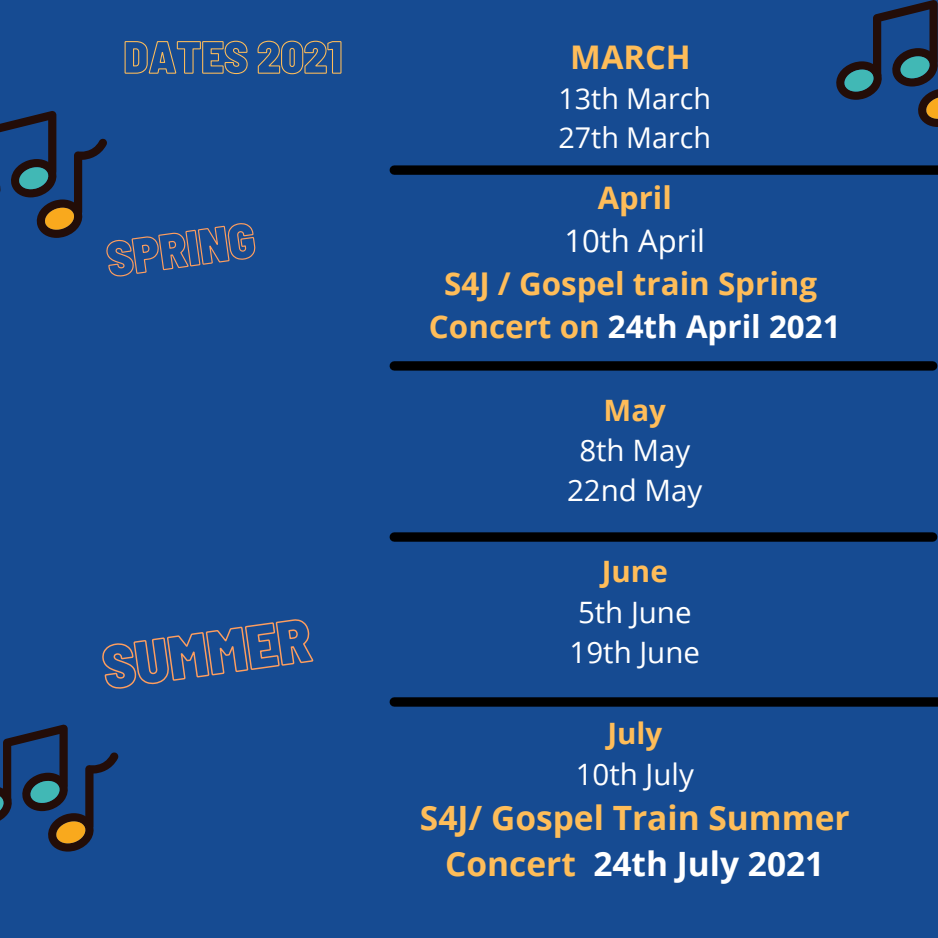
<style>
.page{position:relative;width:938px;height:938px;background:#fff}
.page>*{position:absolute;margin:0;border:0;box-sizing:border-box;transform-origin:0 0}
.t1{font:700 33.5px/46px "Open Sans";color:#febd59;text-align:center}
.t2{font:700 32.5px "Open Sans";color:#ffbd59}
.t3{font:700 31.25px "Open Sans";color:#fff}
.t4{font:700 31.25px "Open Sans";color:#ffbd59}
.t5{font:31px "Open Sans";color:#fff}
.t6{font:700 31px "Open Sans";color:#ffbd59}
.t7{font:29.5px "Open Sans";color:#fff}
.t8{font:700 29.5px "Open Sans";color:#ffbd59}
.t9{font:28.75px "Open Sans";color:#fff}
.s1{color:#ffbd59}
.s2{color:#fff}
</style>
<div class="page">
<div style="left:0;top:0;width:938px;height:937px;background:#164b92"></div>
<div style="left:394px;top:361px;width:538px;height:9px;background:#000"></div>
<div style="left:394px;top:532px;width:538px;height:9px;background:#000"></div>
<div style="left:394px;top:697px;width:544px;height:9px;background:#000"></div>
<div style="left:394px;top:165px;width:544px;height:10px;background:#000"></div>
<svg style="left:124px;top:40px;width:218px;height:35px"></svg>
<svg style="left:102px;top:619px;width:212px;height:70px"></svg>
<svg style="left:0;top:724px;width:119px;height:127px"></svg>
<svg style="left:836px;top:0;width:102px;height:127px"></svg>
<svg style="left:0;top:111px;width:256px;height:166px"></svg>
<p class="t2" style="left:570px;top:34px;width:122px">MARCH</p>
<p class="t9" style="left:558px;top:78px;width:154px">13th March</p>
<p class="t9" style="left:558px;top:118px;width:154px">27th March</p>
<p class="t6" style="left:597px;top:176px;width:76px">April</p>
<p class="t5" style="left:564px;top:219px;width:142px">10th April</p>
<p class="t4" style="left:444px;top:261px;width:374px">S4J / Gospel train Spring</p>
<p class="t3" style="left:429px;top:305px;width:413px"><span class="s1">Concert on</span> 24th April 2021</p>
<p class="t8" style="left:603px;top:389px;width:64px">May</p>
<p class="t7" style="left:579px;top:429px;width:112px">8th May</p>
<p class="t7" style="left:567px;top:470px;width:137px">22nd May</p>
<p class="t8" style="left:602px;top:551px;width:67px">June</p>
<p class="t7" style="left:578px;top:591px;width:115px">5th June</p>
<p class="t7" style="left:569px;top:631px;width:132px">19th June</p>
<p class="t8" style="left:607px;top:712px;width:56px">July</p>
<p class="t7" style="left:575px;top:753px;width:120px">10th July</p>
<p class="t1" style="left:420px;top:793px;width:431px">S4J/ Gospel Train Summer<br>Concert <span class="s2">24th July 2021</span></p>
</div>
